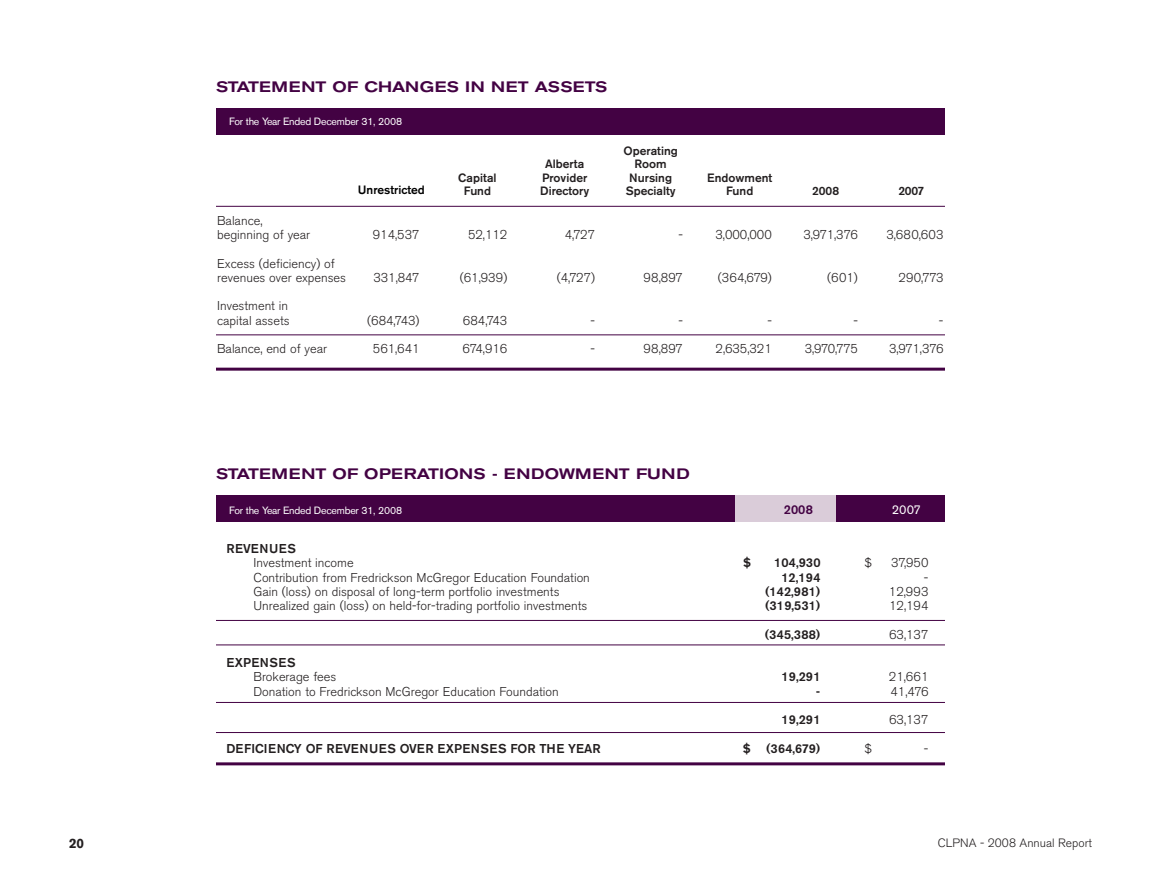
<style>
.page{position:relative;width:1161px;height:891px;background:#fff}
.page>*{position:absolute;margin:0;border:0;box-sizing:border-box;transform-origin:0 0}
.t1{font:500 expanded 15px "Akzidenz Grotesk BE";letter-spacing:.02em;color:#430243}
.t2{font:700 13.5px "Akzidenz Grotesk BE";color:#231f20}
.t3{font:300 12.75px/14.2px "Akzidenz Grotesk BE";color:#231f20}
.t4{font:500 12.75px "Akzidenz Grotesk BE";letter-spacing:.02em;color:#231f20}
.t5{font:500 12.75px "Akzidenz Grotesk BE";letter-spacing:.04em;color:#231f20}
.t6{font:500 12.75px "Akzidenz Grotesk BE";color:#430243}
.t7{font:12.75px "Akzidenz Grotesk BE";color:#fff}
.t8{font:500 12px/13.5px "Akzidenz Grotesk BE";color:#231f20;text-align:center}
.t9{font:300 12px "Akzidenz Grotesk BE";color:#231f20}
.t10{font:500 12px "Akzidenz Grotesk BE";color:#000}
.t11{font:10.5px "Akzidenz Grotesk BE";letter-spacing:-.025em;color:#fff}
</style>
<div class="page">
<div style="left:216px;top:108px;width:729px;height:27px;background:#430243"></div>
<hr style="left:216px;top:206px;width:729px;height:1px;background:#430243">
<hr style="left:216px;top:334px;width:729px;height:1px;background:#430243">
<hr style="left:216px;top:368px;width:729px;height:3px;background:#430243">
<div style="left:216px;top:495px;width:729px;height:27px;background:#430243"></div>
<div style="left:735px;top:495px;width:101px;height:27px;background:#daccd9"></div>
<hr style="left:216px;top:620px;width:729px;height:1px;background:#430243">
<hr style="left:216px;top:645px;width:729px;height:1px;background:#430243">
<hr style="left:216px;top:702px;width:729px;height:1px;background:#430243">
<hr style="left:216px;top:732px;width:729px;height:1px;background:#430243">
<hr style="left:216px;top:762px;width:729px;height:3px;background:#430243">
<p class="t1" style="left:216px;top:81px;width:393px">STATEMENT OF CHANGES IN NET ASSETS</p>
<p class="t11" style="left:229px;top:118px;width:174px">For the Year Ended December 31, 2008</p>
<p class="t10" style="left:358px;top:186px;width:68px">Unrestricted</p>
<p class="t8" style="left:458px;top:172px;width:40px">Capital<br>Fund</p>
<p class="t8" style="left:540px;top:158px;width:50px">Alberta<br>Provider<br>Directory</p>
<p class="t8" style="left:624px;top:145px;width:56px">Operating<br>Room<br>Nursing<br>Specialty</p>
<p class="t8" style="left:707px;top:172px;width:66px">Endowment<br>Fund</p>
<p class="t8" style="left:812px;top:185px;width:29px">2008</p>
<p class="t8" style="left:898px;top:185px;width:27px">2007</p>
<p class="t3" style="left:217px;top:215px;width:95px">Balance, beginning of year</p>
<p class="t3" style="left:217px;top:258px;width:131px">Excess (deficiency) of revenues over expenses</p>
<p class="t3" style="left:217px;top:300px;width:74px">Investment in capital assets</p>
<p class="t3" style="left:373px;top:229px;width:48px">914,537</p>
<p class="t3" style="left:468px;top:229px;width:41px">52,112</p>
<p class="t3" style="left:565px;top:229px;width:32px">4,727</p>
<p class="t3" style="left:678px;top:229px;width:6px">-</p>
<p class="t3" style="left:716px;top:229px;width:58px">3,000,000</p>
<p class="t3" style="left:803px;top:229px;width:56px">3,971,376</p>
<p class="t3" style="left:886px;top:229px;width:59px">3,680,603</p>
<p class="t3" style="left:373px;top:272px;width:48px">331,847</p>
<p class="t3" style="left:460px;top:272px;width:49px">(61,939)</p>
<p class="t3" style="left:557px;top:272px;width:40px">(4,727)</p>
<p class="t3" style="left:644px;top:272px;width:41px">98,897</p>
<p class="t3" style="left:718px;top:272px;width:55px">(364,679)</p>
<p class="t3" style="left:827px;top:272px;width:32px">(601)</p>
<p class="t3" style="left:899px;top:272px;width:46px">290,773</p>
<p class="t3" style="left:367px;top:315px;width:54px">(684,743)</p>
<p class="t3" style="left:463px;top:315px;width:46px">684,743</p>
<p class="t3" style="left:591px;top:315px;width:6px">-</p>
<p class="t3" style="left:678px;top:315px;width:6px">-</p>
<p class="t3" style="left:767px;top:315px;width:6px">-</p>
<p class="t3" style="left:853px;top:315px;width:6px">-</p>
<p class="t3" style="left:939px;top:315px;width:6px">-</p>
<p class="t3" style="left:217px;top:343px;width:111px">Balance, end of year</p>
<p class="t3" style="left:373px;top:343px;width:48px">561,641</p>
<p class="t3" style="left:462px;top:343px;width:46px">674,916</p>
<p class="t3" style="left:591px;top:343px;width:6px">-</p>
<p class="t3" style="left:644px;top:343px;width:41px">98,897</p>
<p class="t3" style="left:716px;top:343px;width:58px">2,635,321</p>
<p class="t3" style="left:805px;top:343px;width:55px">3,970,775</p>
<p class="t3" style="left:889px;top:343px;width:56px">3,971,376</p>
<p class="t1" style="left:216px;top:468px;width:475px">STATEMENT OF OPERATIONS - ENDOWMENT FUND</p>
<p class="t11" style="left:229px;top:507px;width:174px">For the Year Ended December 31, 2008</p>
<p class="t6" style="left:784px;top:505px;width:30px">2008</p>
<p class="t7" style="left:892px;top:505px;width:31px">2007</p>
<p class="t5" style="left:226px;top:544px;width:71px">REVENUES</p>
<p class="t3" style="left:253px;top:557px;width:102px">Investment income</p>
<p class="t4" style="left:743px;top:558px;width:9px">$</p>
<p class="t4" style="left:774px;top:558px;width:48px">104,930</p>
<p class="t3" style="left:864px;top:557px;width:9px">$</p>
<p class="t3" style="left:891px;top:557px;width:39px">37,950</p>
<p class="t3" style="left:253px;top:572px;width:338px">Contribution from Fredrickson McGregor Education Foundation</p>
<p class="t4" style="left:782px;top:573px;width:41px">12,194</p>
<p class="t3" style="left:924px;top:572px;width:6px">-</p>
<p class="t3" style="left:253px;top:586px;width:308px">Gain (loss) on disposal of long-term portfolio investments</p>
<p class="t4" style="left:765px;top:587px;width:57px">(142,981)</p>
<p class="t3" style="left:889px;top:586px;width:41px">12,993</p>
<p class="t3" style="left:253px;top:600px;width:335px">Unrealized gain (loss) on held-for-trading portfolio investments</p>
<p class="t4" style="left:765px;top:601px;width:57px">(319,531)</p>
<p class="t3" style="left:889px;top:600px;width:41px">12,194</p>
<p class="t4" style="left:765px;top:630px;width:57px">(345,388)</p>
<p class="t3" style="left:889px;top:629px;width:41px">63,137</p>
<p class="t5" style="left:226px;top:658px;width:71px">EXPENSES</p>
<p class="t3" style="left:253px;top:671px;width:84px">Brokerage fees</p>
<p class="t4" style="left:782px;top:672px;width:41px">19,291</p>
<p class="t3" style="left:889px;top:671px;width:41px">21,661</p>
<p class="t3" style="left:253px;top:686px;width:307px">Donation to Fredrickson McGregor Education Foundation</p>
<p class="t4" style="left:816px;top:687px;width:6px">-</p>
<p class="t3" style="left:891px;top:686px;width:39px">41,476</p>
<p class="t4" style="left:782px;top:715px;width:41px">19,291</p>
<p class="t3" style="left:889px;top:714px;width:41px">63,137</p>
<p class="t4" style="left:226px;top:744px;width:376px">DEFICIENCY OF REVENUES OVER EXPENSES FOR THE YEAR</p>
<p class="t4" style="left:743px;top:744px;width:79px">$ (364,679)</p>
<p class="t3" style="left:865px;top:743px;width:9px">$</p>
<p class="t3" style="left:924px;top:743px;width:6px">-</p>
<p class="t2" style="left:69px;top:838px;width:17px">20</p>
<p class="t9" style="left:938px;top:838px;width:156px">CLPNA - 2008 Annual Report</p>
</div>
